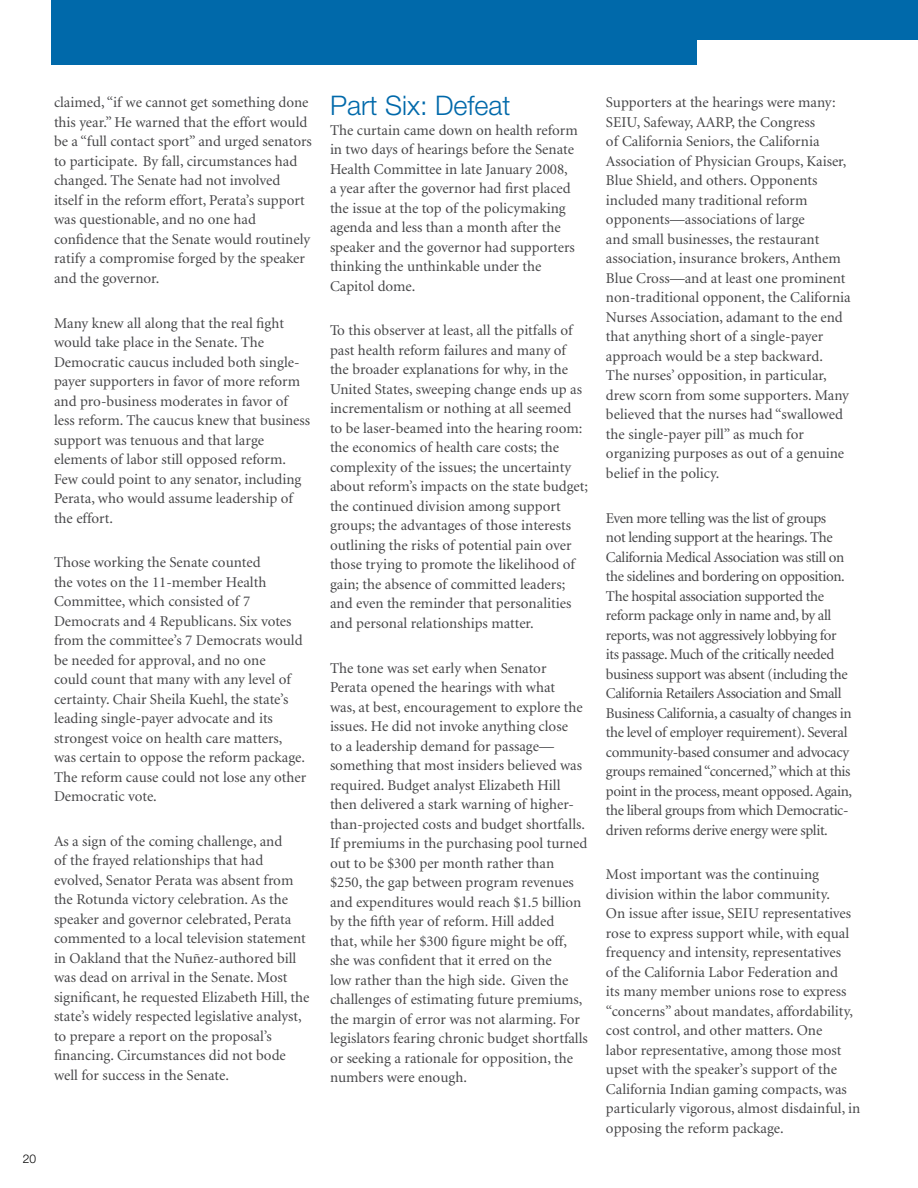
<style>
.page{position:relative;width:918px;height:1188px;background:#fff}
.page>*{position:absolute;margin:0;border:0;box-sizing:border-box;transform-origin:0 0}
.t1{font:300 27px "Helvetica Neue LT Std";color:#0069aa}
.t2{font:15px/19.5px "Minion";color:#464648}
.t3{font:15px/19.5px "Minion";letter-spacing:-.025em;color:#464648}
.t4{font:300 12px "Helvetica Neue LT Std";color:#000}
</style>
<div class="page">
<div style="left:51px;top:0;width:867px;height:40px;background:#0069aa"></div>
<div style="left:51px;top:0;width:646px;height:64px;background:#0069aa"></div>
<p class="t2" style="left:54px;top:93px;width:259px">claimed, “if we cannot get something done this year.” He warned that the effort would be a “full contact sport” and urged senators to participate. By fall, circumstances had changed. The Senate had not involved itself in the reform effort, Perata’s support was questionable, and no one had confidence that the Senate would routinely ratify a compromise forged by the speaker and the governor.</p>
<p class="t2" style="left:54px;top:314px;width:258px">Many knew all along that the real fight would take place in the Senate. The Democratic caucus included both single&shy;payer supporters in favor of more reform and pro-business moderates in favor of less reform. The caucus knew that business support was tenuous and that large elements of labor still opposed reform.<br>Few could point to any senator, including Perata, who would assume leadership of the effort.</p>
<p class="t2" style="left:54px;top:553px;width:254px">Those working the Senate counted<br>the votes on the 11-member Health Committee, which consisted of 7<br>Democrats and 4 Republicans. Six votes from the committee’s 7 Democrats would be needed for approval, and no one<br>could count that many with any level of certainty. Chair Sheila Kuehl, the state’s leading single-payer advocate and its strongest voice on health care matters, was certain to oppose the reform package.<br>The reform cause could not lose any other Democratic vote.</p>
<p class="t2" style="left:54px;top:832px;width:257px">As a sign of the coming challenge, and<br>of the frayed relationships that had evolved, Senator Perata was absent from the Rotunda victory celebration. As the speaker and governor celebrated, Perata commented to a local television statement in Oakland that the Nuñez-authored bill was dead on arrival in the Senate. Most significant, he requested Elizabeth Hill, the state’s widely respected legislative analyst, to prepare a report on the proposal’s financing. Circumstances did not bode well for success in the Senate.</p>
<p class="t4" style="left:23px;top:1152px;width:15px">20</p>
<h1 class="t1" style="left:330px;top:89px;width:182px">Part Six: Defeat</h1>
<p class="t2" style="left:330px;top:121px;width:249px">The curtain came down on health reform in two days of hearings before the Senate Health Committee in late January 2008, a year after the governor had first placed the issue at the top of the policymaking agenda and less than a month after the speaker and the governor had supporters thinking the unthinkable under the Capitol dome.</p>
<p class="t2" style="left:330px;top:321px;width:260px">To this observer at least, all the pitfalls of past health reform failures and many of the broader explanations for why, in the United States, sweeping change ends up as incrementalism or nothing at all seemed<br>to be laser-beamed into the hearing room: the economics of health care costs; the complexity of the issues; the uncertainty about reform’s impacts on the state budget; the continued division among support groups; the advantages of those interests outlining the risks of potential pain over those trying to promote the likelihood of gain; the absence of committed leaders; and even the reminder that personalities and personal relationships matter.</p>
<p class="t2" style="left:330px;top:659px;width:259px">The tone was set early when Senator<br>Perata opened the hearings with what<br>was, at best, encouragement to explore the issues. He did not invoke anything close<br>to a leadership demand for passage— something that most insiders believed was required. Budget analyst Elizabeth Hill then delivered a stark warning of higher&shy;than-projected costs and budget shortfalls.<br>If premiums in the purchasing pool turned out to be $300 per month rather than $250, the gap between program revenues and expenditures would reach $1.5 billion by the fifth year of reform. Hill added<br>that, while her $300 figure might be off, she was confident that it erred on the<br>low rather than the high side. Given the challenges of estimating future premiums, the margin of error was not alarming. For legislators fearing chronic budget shortfalls or seeking a rationale for opposition, the numbers were enough.</p>
<p class="t2" style="left:606px;top:93px;width:246px">Supporters at the hearings were many:<br>SEIU, Safeway, AARP, the Congress<br>of California Seniors, the California Association of Physician Groups, Kaiser, Blue Shield, and others. Opponents included many traditional reform opponents—associations of large<br>and small businesses, the restaurant association, insurance brokers, Anthem Blue Cross—and at least one prominent non-traditional opponent, the California Nurses Association, adamant to the end that anything short of a single-payer approach would be a step backward.<br>The nurses’ opposition, in particular, drew scorn from some supporters. Many believed that the nurses had “swallowed the single-payer pill” as much for organizing purposes as out of a genuine belief in the policy.</p>
<p class="t3" style="left:606px;top:509px;width:248px">Even more telling was the list of groups<br>not lending support at the hearings. The California Medical Association was still on the sidelines and bordering on opposition.<br>The hospital association supported the reform package only in name and, by all reports, was not aggressively lobbying for its passage. Much of the critically needed business support was absent (including the California Retailers Association and Small Business California, a casualty of changes in the level of employer requirement). Several community-based consumer and advocacy groups remained “concerned,” which at this point in the process, meant opposed. Again, the liberal groups from which Democratic&shy;driven reforms derive energy were split.</p>
<p class="t2" style="left:606px;top:865px;width:256px">Most important was the continuing division within the labor community.<br>On issue after issue, SEIU representatives rose to express support while, with equal frequency and intensity, representatives<br>of the California Labor Federation and<br>its many member unions rose to express “concerns” about mandates, affordability, cost control, and other matters. One<br>labor representative, among those most upset with the speaker’s support of the California Indian gaming compacts, was particularly vigorous, almost disdainful, in opposing the reform package.</p>
</div>
